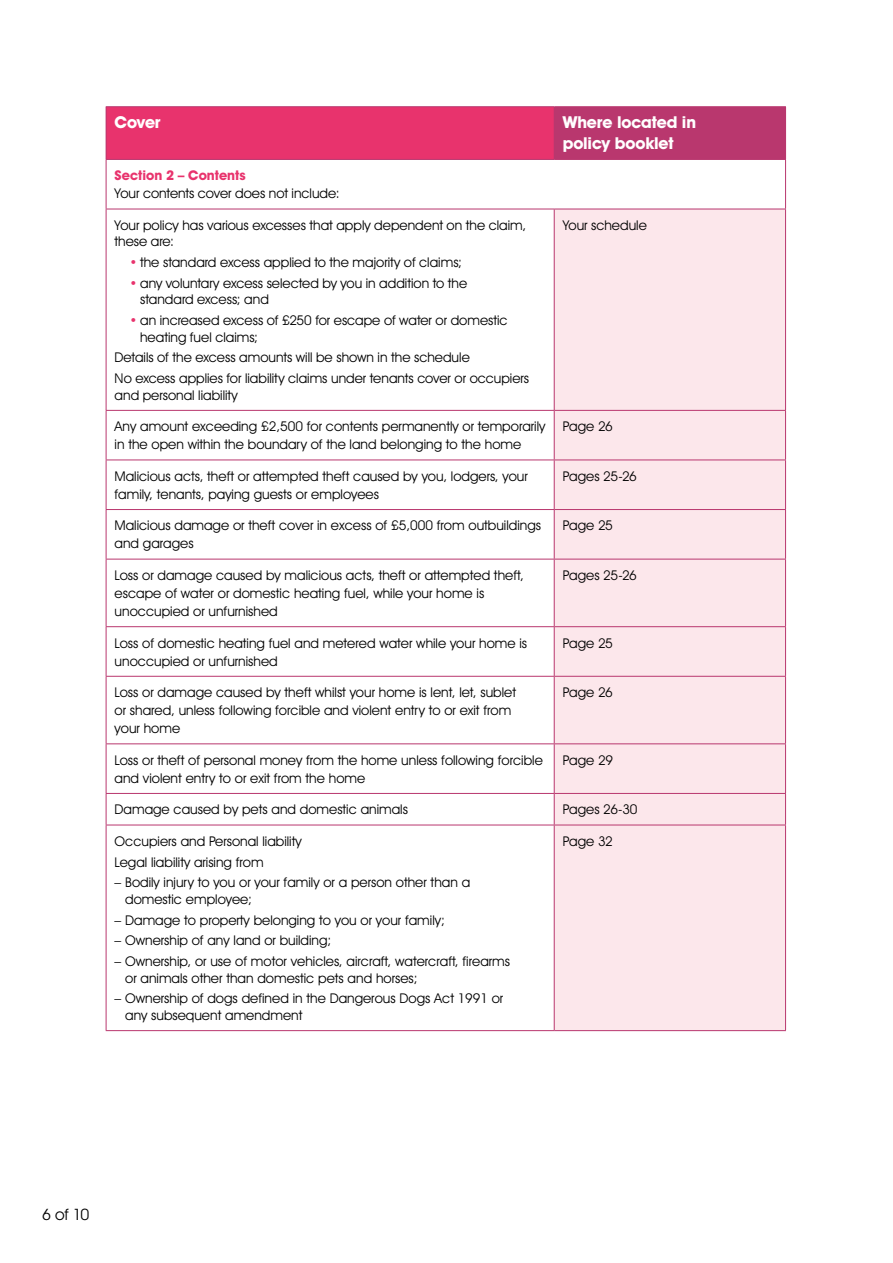
<style>
.page{position:relative;width:893px;height:1263px;background:#fff}
.page>*{position:absolute;margin:0;border:0;box-sizing:border-box;transform-origin:0 0}
.t1{font:700 16.5px/21px "Avant Garde IT Cby BT";letter-spacing:-.01em;color:#fff}
.t2{font:15.75px "Avant Garde IT Cby BT";color:#000}
.t3{font:13.5px/18px "Avant Garde IT Cby BT";color:#000}
.t4{font:700 13.5px "Avant Garde IT Cby BT";color:#e8336d}
.s1{color:#e8336d}
</style>
<div class="page">
<div style="left:106px;top:107px;width:448px;height:52px;background:#e8336d"></div>
<div style="left:554px;top:107px;width:231px;height:52px;background:#b9376e"></div>
<svg style="left:107px;top:208px;width:678px;height:822px"></svg>
<div style="left:555px;top:210px;width:230px;height:820px;background:#fce7eb"></div>
<hr style="left:106px;top:107px;width:1px;height:52px;background:#b9376e">
<hr style="left:106px;top:160px;width:1px;height:49px;background:#b9376e">
<hr style="left:106px;top:209px;width:1px;height:201px;background:#b9376e">
<hr style="left:106px;top:411px;width:1px;height:49px;background:#b9376e">
<hr style="left:106px;top:460px;width:1px;height:49px;background:#b9376e">
<hr style="left:106px;top:510px;width:1px;height:49px;background:#b9376e">
<hr style="left:106px;top:559px;width:1px;height:67px;background:#b9376e">
<hr style="left:106px;top:627px;width:1px;height:49px;background:#b9376e">
<hr style="left:106px;top:677px;width:1px;height:66px;background:#b9376e">
<hr style="left:106px;top:744px;width:1px;height:49px;background:#b9376e">
<hr style="left:106px;top:794px;width:1px;height:31px;background:#b9376e">
<hr style="left:106px;top:825px;width:1px;height:205px;background:#b9376e">
<hr style="left:106px;top:106px;width:448px;height:1px;background:#b9376e">
<hr style="left:106px;top:159px;width:448px;height:1px;background:#b9376e">
<hr style="left:106px;top:209px;width:448px;height:1px;background:#b9376e">
<hr style="left:554px;top:106px;width:232px;height:1px;background:#b9376e">
<hr style="left:554px;top:159px;width:232px;height:1px;background:#b9376e">
<hr style="left:554px;top:209px;width:232px;height:1px;background:#b9376e">
<hr style="left:785px;top:107px;width:1px;height:52px;background:#b9376e">
<hr style="left:785px;top:160px;width:1px;height:49px;background:#b9376e">
<hr style="left:554px;top:209px;width:1px;height:201px;background:#b9376e">
<hr style="left:785px;top:209px;width:1px;height:201px;background:#b9376e">
<hr style="left:554px;top:411px;width:1px;height:49px;background:#b9376e">
<hr style="left:785px;top:411px;width:1px;height:49px;background:#b9376e">
<hr style="left:554px;top:460px;width:1px;height:49px;background:#b9376e">
<hr style="left:785px;top:460px;width:1px;height:49px;background:#b9376e">
<hr style="left:554px;top:510px;width:1px;height:49px;background:#b9376e">
<hr style="left:785px;top:510px;width:1px;height:49px;background:#b9376e">
<hr style="left:554px;top:559px;width:1px;height:67px;background:#b9376e">
<hr style="left:785px;top:559px;width:1px;height:67px;background:#b9376e">
<hr style="left:554px;top:627px;width:1px;height:49px;background:#b9376e">
<hr style="left:785px;top:627px;width:1px;height:49px;background:#b9376e">
<hr style="left:554px;top:677px;width:1px;height:66px;background:#b9376e">
<hr style="left:785px;top:677px;width:1px;height:66px;background:#b9376e">
<hr style="left:554px;top:744px;width:1px;height:49px;background:#b9376e">
<hr style="left:785px;top:744px;width:1px;height:49px;background:#b9376e">
<hr style="left:554px;top:794px;width:1px;height:31px;background:#b9376e">
<hr style="left:785px;top:794px;width:1px;height:31px;background:#b9376e">
<hr style="left:554px;top:825px;width:1px;height:205px;background:#b9376e">
<hr style="left:785px;top:825px;width:1px;height:205px;background:#b9376e">
<hr style="left:106px;top:410px;width:448px;height:1px;background:#b9376e">
<hr style="left:106px;top:460px;width:448px;height:1px;background:#b9376e">
<hr style="left:106px;top:509px;width:448px;height:1px;background:#b9376e">
<hr style="left:106px;top:559px;width:448px;height:1px;background:#b9376e">
<hr style="left:106px;top:626px;width:448px;height:1px;background:#b9376e">
<hr style="left:106px;top:676px;width:448px;height:1px;background:#b9376e">
<hr style="left:106px;top:743px;width:448px;height:1px;background:#b9376e">
<hr style="left:106px;top:793px;width:448px;height:1px;background:#b9376e">
<hr style="left:106px;top:825px;width:448px;height:1px;background:#b9376e">
<hr style="left:106px;top:1030px;width:448px;height:1px;background:#b9376e">
<hr style="left:554px;top:410px;width:232px;height:1px;background:#b9376e">
<hr style="left:554px;top:460px;width:232px;height:1px;background:#b9376e">
<hr style="left:554px;top:509px;width:232px;height:1px;background:#b9376e">
<hr style="left:554px;top:559px;width:232px;height:1px;background:#b9376e">
<hr style="left:554px;top:626px;width:232px;height:1px;background:#b9376e">
<hr style="left:554px;top:676px;width:232px;height:1px;background:#b9376e">
<hr style="left:554px;top:743px;width:232px;height:1px;background:#b9376e">
<hr style="left:554px;top:793px;width:232px;height:1px;background:#b9376e">
<hr style="left:554px;top:825px;width:232px;height:1px;background:#b9376e">
<hr style="left:554px;top:1030px;width:232px;height:1px;background:#b9376e">
<p class="t1" style="left:115px;top:111px;width:48px">Cover</p>
<p class="t1" style="left:563px;top:111px;width:135px">Where located in policy booklet</p>
<p class="t4" style="left:115px;top:167px;width:133px">Section 2 – Contents</p>
<p class="t3" style="left:115px;top:184px;width:227px">Your contents cover does not include:</p>
<p class="t3" style="left:115px;top:217px;width:413px;line-height:16.5px">Your policy has various excesses that apply dependent on the claim, these are:</p>
<p class="t3" style="left:130px;top:253px;width:334px"><span class="s1">•</span> the standard excess applied to the majority of claims;</p>
<p class="t3" style="left:140px;top:275px;width:329px;line-height:16.5px;text-indent:-11px"><span class="s1">•</span> any voluntary excess selected by you in addition to the standard excess; and</p>
<p class="t3" style="left:140px;top:312px;width:369px;line-height:16.5px;text-indent:-11px"><span class="s1">•</span> an increased excess of £250 for escape of water or domestic heating fuel claims;</p>
<p class="t3" style="left:115px;top:347px;width:416px;line-height:20.7px">Details of the excess amounts will be shown in the schedule<br>No excess applies for liability claims under tenants cover or occupiers</p>
<p class="t3" style="left:115px;top:386px;width:125px">and personal liability</p>
<p class="t3" style="left:563px;top:216px;width:86px">Your schedule</p>
<p class="t3" style="left:115px;top:417px;width:432px">Any amount exceeding £2,500 for contents permanently or temporarily in the open within the boundary of the land belonging to the home</p>
<p class="t3" style="left:563px;top:417px;width:52px">Page 26</p>
<p class="t3" style="left:115px;top:467px;width:415px">Malicious acts, theft or attempted theft caused by you, lodgers, your family, tenants, paying guests or employees</p>
<p class="t3" style="left:563px;top:467px;width:76px">Pages 25-26</p>
<p class="t3" style="left:115px;top:516px;width:428px">Malicious damage or theft cover in excess of £5,000 from outbuildings and garages</p>
<p class="t3" style="left:563px;top:516px;width:52px">Page 25</p>
<p class="t3" style="left:115px;top:566px;width:411px">Loss or damage caused by malicious acts, theft or attempted theft, escape of water or domestic heating fuel, while your home is unoccupied or unfurnished</p>
<p class="t3" style="left:563px;top:566px;width:76px">Pages 25-26</p>
<p class="t3" style="left:115px;top:634px;width:414px">Loss of domestic heating fuel and metered water while your home is unoccupied or unfurnished</p>
<p class="t3" style="left:563px;top:634px;width:52px">Page 25</p>
<p class="t3" style="left:115px;top:683px;width:403px">Loss or damage caused by theft whilst your home is lent, let, sublet or shared, unless following forcible and violent entry to or exit from your home</p>
<p class="t3" style="left:563px;top:683px;width:52px">Page 26</p>
<p class="t3" style="left:115px;top:751px;width:430px">Loss or theft of personal money from the home unless following forcible and violent entry to or exit from the home</p>
<p class="t3" style="left:563px;top:751px;width:52px">Page 29</p>
<p class="t3" style="left:115px;top:800px;width:295px">Damage caused by pets and domestic animals</p>
<p class="t3" style="left:563px;top:800px;width:76px">Pages 26-30</p>
<p class="t3" style="left:115px;top:831px;width:189px;line-height:20.7px">Occupiers and Personal liability<br>Legal liability arising from</p>
<p class="t3" style="left:125px;top:874px;width:347px;line-height:16.5px;text-indent:-11px">– Bodily injury to you or your family or a person other than a domestic employee;</p>
<p class="t3" style="left:115px;top:911px;width:332px">– Damage to property belonging to you or your family;</p>
<p class="t3" style="left:115px;top:931px;width:218px">– Ownership of any land or building;</p>
<p class="t3" style="left:125px;top:953px;width:386px;line-height:16.5px;text-indent:-11px">– Ownership, or use of motor vehicles, aircraft, watercraft, firearms or animals other than domestic pets and horses;</p>
<p class="t3" style="left:125px;top:990px;width:380px;line-height:16.5px;text-indent:-11px">– Ownership of dogs defined in the Dangerous Dogs Act 1991 or any subsequent amendment</p>
<p class="t3" style="left:563px;top:832px;width:52px">Page 32</p>
<p class="t2" style="left:42px;top:1205px;width:49px">6 of 10</p>
</div>
